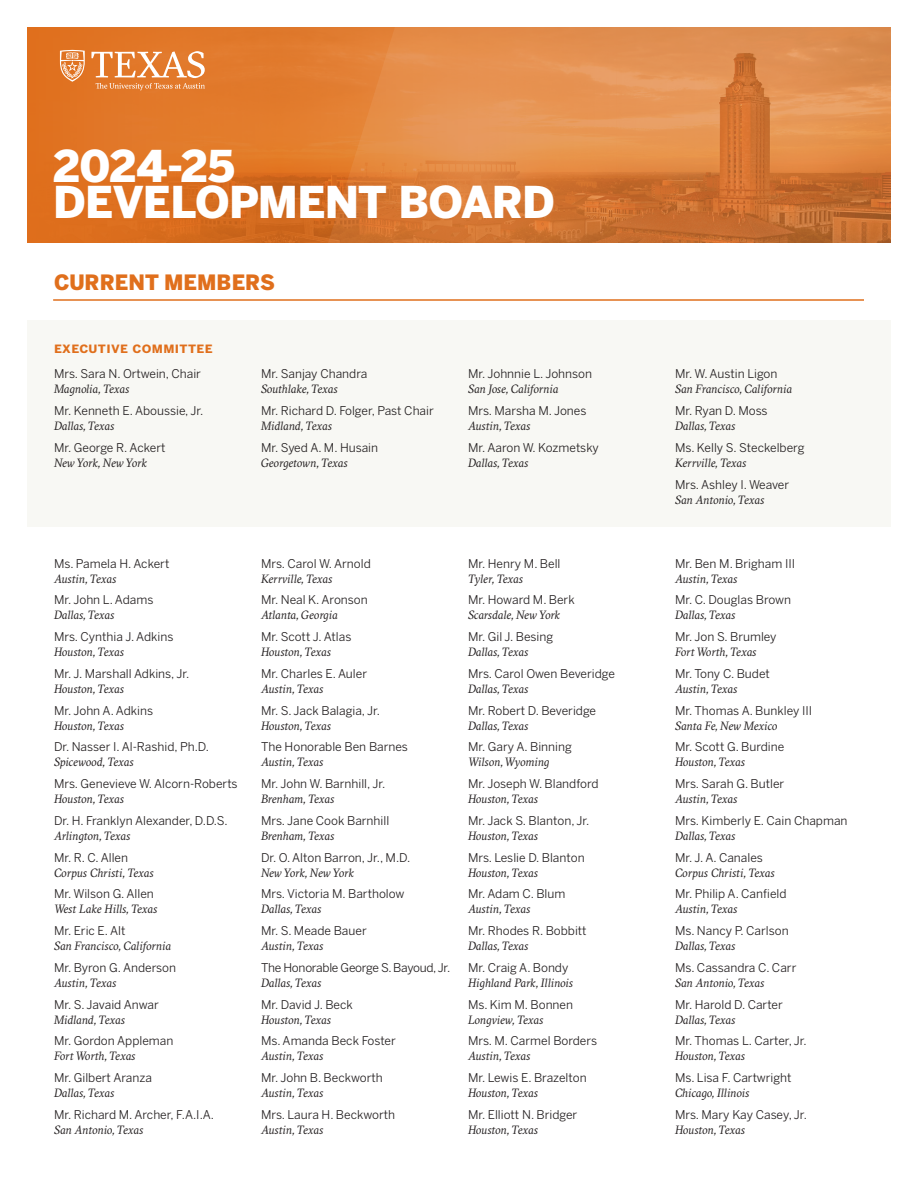
<style>
.page{position:relative;width:918px;height:1188px;background:#fff}
.page>*{position:absolute;margin:0;border:0;box-sizing:border-box;transform-origin:0 0}
.t1{font:900 43.5px "Benton Sans";letter-spacing:-.02em;color:#fff}
.t2{font:900 21px "Benton Sans";color:#e06f1c}
.Name{font:14.25px "Benton Sans Bold SC";letter-spacing:.025em;color:#e06f1c}
.Name-2{font:12px/15px "Benton Sans";color:#231f20}
.Name-3{font:italic 12px/15px "GT Sectra";letter-spacing:-.005em;color:#231f20}
.Name-4{font:12px/15px "Benton Sans";letter-spacing:-.025em;color:#231f20}
.s1{font-family:"GT Sectra";font-style:italic}
.s2{font-family:"Benton Sans";font-style:normal}
</style>
<div class="page">
<div style="left:27px;top:320px;width:864px;height:206px;background:#f8f8f4"></div>
<div style="left:27px;top:27px;width:59px;height:216px;background:#e0701e"></div>
<svg style="left:86px;top:27px;width:805px;height:216px;background:#dc803b"></svg>
<svg style="left:60px;top:50px;width:25px;height:32px"></svg>
<svg style="left:91px;top:51px;width:114px;height:39px;background:#e8985d"></svg>
<hr style="left:53px;top:299px;width:811px;height:2px;background:#e06f1c">
<p class="t1" style="left:53px;top:140px;width:183px">2024-25</p>
<p class="t1" style="left:53px;top:176px;width:503px">DEVELOPMENT BOARD</p>
<p class="t2" style="left:54px;top:269px;width:223px">CURRENT MEMBERS</p>
<p class="Name" style="left:54px;top:340px;width:160px">executive committee</p>
<p class="Name-2" style="left:54px;top:366px;width:149px">Mrs. Sara N. Ortwein, Chair<br><span class="s1">Magnolia, Texas</span></p>
<p class="Name-2" style="left:54px;top:403px;width:151px">Mr. Kenneth E. Aboussie, Jr.<br><span class="s1">Dallas, Texas</span></p>
<p class="Name-2" style="left:54px;top:440px;width:113px">Mr. George R. Ackert<br><span class="s1">New York, New York</span></p>
<p class="Name-2" style="left:261px;top:366px;width:108px">Mr. Sanjay Chandra<br><span class="s1">Southlake, Texas</span></p>
<p class="Name-2" style="left:261px;top:403px;width:174px">Mr. Richard D. Folger, Past Chair<br><span class="s1">Midland, Texas</span></p>
<p class="Name-2" style="left:261px;top:440px;width:119px">Mr. Syed A. M. Husain<br><span class="s1">Georgetown, Texas</span></p>
<p class="Name-2" style="left:468px;top:366px;width:126px">Mr. Johnnie L. Johnson<br><span class="s1">San Jose, California</span></p>
<p class="Name-2" style="left:468px;top:403px;width:120px">Mrs. Marsha M. Jones<br><span class="s1">Austin, Texas</span></p>
<p class="Name-2" style="left:468px;top:440px;width:132px">Mr. Aaron W. Kozmetsky<br><span class="s1">Dallas, Texas</span></p>
<p class="Name-2" style="left:54px;top:556px;width:117px">Ms. Pamela H. Ackert<br><span class="s1">Austin, Texas</span></p>
<p class="Name-2" style="left:54px;top:592px;width:101px">Mr. John L. Adams<br><span class="s1">Dallas, Texas</span></p>
<p class="Name-2" style="left:54px;top:629px;width:121px">Mrs. Cynthia J. Adkins<br><span class="s1">Houston, Texas</span></p>
<p class="Name-2" style="left:54px;top:666px;width:137px">Mr. J. Marshall Adkins, Jr.<br><span class="s1">Houston, Texas</span></p>
<p class="Name-2" style="left:54px;top:703px;width:101px">Mr. John A. Adkins<br><span class="s1">Houston, Texas</span></p>
<p class="Name-2" style="left:54px;top:739px;width:157px">Dr. Nasser I. Al-Rashid, Ph.D.<br><span class="s1">Spicewood, Texas</span></p>
<p class="Name-2" style="left:54px;top:776px;width:185px">Mrs. Genevieve W. Alcorn-Roberts<br><span class="s1">Houston, Texas</span></p>
<p class="Name-2" style="left:54px;top:813px;width:175px">Dr. H. Franklyn Alexander, D.D.S.<br><span class="s1">Arlington, Texas</span></p>
<p class="Name-3" style="left:54px;top:850px;width:101px"><span class="s2">Mr. R. C. Allen<br></span>Corpus Christi, Texas</p>
<p class="Name-3" style="left:54px;top:886px;width:105px"><span class="s2">Mr. Wilson G. Allen<br></span>West Lake Hills, Texas</p>
<p class="Name-3" style="left:54px;top:923px;width:119px"><span class="s2">Mr. Eric E. Alt<br></span>San Francisco, California</p>
<p class="Name-2" style="left:54px;top:960px;width:124px">Mr. Byron G. Anderson<br><span class="s1">Austin, Texas</span></p>
<p class="Name-2" style="left:54px;top:997px;width:106px">Mr. S. Javaid Anwar<br><span class="s1">Midland, Texas</span></p>
<p class="Name-2" style="left:54px;top:1033px;width:121px">Mr. Gordon Appleman<br><span class="s1">Fort Worth, Texas</span></p>
<p class="Name-2" style="left:54px;top:1070px;width:100px">Mr. Gilbert Aranza<br><span class="s1">Dallas, Texas</span></p>
<p class="Name-2" style="left:54px;top:1107px;width:162px">Mr. Richard M. Archer, F.A.I.A.<br><span class="s1">San Antonio, Texas</span></p>
<p class="Name-2" style="left:261px;top:556px;width:111px">Mrs. Carol W. Arnold<br><span class="s1">Kerrville, Texas</span></p>
<p class="Name-2" style="left:261px;top:592px;width:108px">Mr. Neal K. Aronson<br><span class="s1">Atlanta, Georgia</span></p>
<p class="Name-2" style="left:261px;top:629px;width:92px">Mr. Scott J. Atlas<br><span class="s1">Houston, Texas</span></p>
<p class="Name-2" style="left:261px;top:666px;width:108px">Mr. Charles E. Auler<br><span class="s1">Austin, Texas</span></p>
<p class="Name-2" style="left:261px;top:703px;width:121px">Mr. S. Jack Balagia, Jr.<br><span class="s1">Houston, Texas</span></p>
<p class="Name-2" style="left:261px;top:739px;width:148px">The Honorable Ben Barnes<br><span class="s1">Austin, Texas</span></p>
<p class="Name-2" style="left:261px;top:776px;width:126px">Mr. John W. Barnhill, Jr.<br><span class="s1">Brenham, Texas</span></p>
<p class="Name-2" style="left:261px;top:813px;width:130px">Mrs. Jane Cook Barnhill<br><span class="s1">Brenham, Texas</span></p>
<p class="Name-2" style="left:261px;top:850px;width:151px">Dr. O. Alton Barron, Jr., M.D.<br><span class="s1">New York, New York</span></p>
<p class="Name-2" style="left:261px;top:886px;width:145px">Mrs. Victoria M. Bartholow<br><span class="s1">Dallas, Texas</span></p>
<p class="Name-2" style="left:261px;top:923px;width:107px">Mr. S. Meade Bauer<br><span class="s1">Austin, Texas</span></p>
<p class="Name-4" style="left:261px;top:960px;width:191px">The Honorable George S. Bayoud, Jr.<br><span class="s1">Dallas, Texas</span></p>
<p class="Name-2" style="left:261px;top:997px;width:93px">Mr. David J. Beck<br><span class="s1">Houston, Texas</span></p>
<p class="Name-2" style="left:261px;top:1033px;width:136px">Ms. Amanda Beck Foster<br><span class="s1">Austin, Texas</span></p>
<p class="Name-2" style="left:261px;top:1070px;width:123px">Mr. John B. Beckworth<br><span class="s1">Austin, Texas</span></p>
<p class="Name-2" style="left:261px;top:1107px;width:136px">Mrs. Laura H. Beckworth<br><span class="s1">Austin, Texas</span></p>
<p class="Name-2" style="left:468px;top:556px;width:94px">Mr. Henry M. Bell<br><span class="s1">Tyler, Texas</span></p>
<p class="Name-3" style="left:468px;top:592px;width:108px"><span class="s2">Mr. Howard M. Berk<br></span>Scarsdale, New York</p>
<p class="Name-2" style="left:468px;top:629px;width:87px">Mr. Gil J. Besing<br><span class="s1">Dallas, Texas</span></p>
<p class="Name-2" style="left:468px;top:666px;width:148px">Mrs. Carol Owen Beveridge<br><span class="s1">Dallas, Texas</span></p>
<p class="Name-2" style="left:468px;top:703px;width:130px">Mr. Robert D. Beveridge<br><span class="s1">Dallas, Texas</span></p>
<p class="Name-2" style="left:468px;top:739px;width:105px">Mr. Gary A. Binning<br><span class="s1">Wilson, Wyoming</span></p>
<p class="Name-2" style="left:468px;top:776px;width:132px">Mr. Joseph W. Blandford<br><span class="s1">Houston, Texas</span></p>
<p class="Name-2" style="left:468px;top:813px;width:123px">Mr. Jack S. Blanton, Jr.<br><span class="s1">Houston, Texas</span></p>
<p class="Name-2" style="left:468px;top:850px;width:118px">Mrs. Leslie D. Blanton<br><span class="s1">Houston, Texas</span></p>
<p class="Name-2" style="left:468px;top:886px;width:99px">Mr. Adam C. Blum<br><span class="s1">Austin, Texas</span></p>
<p class="Name-2" style="left:468px;top:923px;width:120px">Mr. Rhodes R. Bobbitt<br><span class="s1">Dallas, Texas</span></p>
<p class="Name-3" style="left:468px;top:960px;width:107px"><span class="s2">Mr. Craig A. Bondy<br></span>Highland Park, Illinois</p>
<p class="Name-2" style="left:468px;top:997px;width:107px">Ms. Kim M. Bonnen<br><span class="s1">Longview, Texas</span></p>
<p class="Name-2" style="left:468px;top:1033px;width:131px">Mrs. M. Carmel Borders<br><span class="s1">Austin, Texas</span></p>
<p class="Name-2" style="left:468px;top:1070px;width:120px">Mr. Lewis E. Brazelton<br><span class="s1">Houston, Texas</span></p>
<p class="Name-2" style="left:468px;top:1107px;width:111px">Mr. Elliott N. Bridger<br><span class="s1">Houston, Texas</span></p>
<p class="Name-3" style="left:675px;top:366px;width:119px"><span class="s2">Mr. W. Austin Ligon<br></span>San Francisco, California</p>
<p class="Name-2" style="left:675px;top:403px;width:94px">Mr. Ryan D. Moss<br><span class="s1">Dallas, Texas</span></p>
<p class="Name-2" style="left:675px;top:440px;width:131px">Ms. Kelly S. Steckelberg<br><span class="s1">Kerrville, Texas</span></p>
<p class="Name-2" style="left:675px;top:477px;width:116px">Mrs. Ashley I. Weaver<br><span class="s1">San Antonio, Texas</span></p>
<p class="Name-2" style="left:675px;top:556px;width:122px">Mr. Ben M. Brigham III<br><span class="s1">Austin, Texas</span></p>
<p class="Name-2" style="left:675px;top:592px;width:118px">Mr. C. Douglas Brown<br><span class="s1">Dallas, Texas</span></p>
<p class="Name-2" style="left:675px;top:629px;width:103px">Mr. Jon S. Brumley<br><span class="s1">Fort Worth, Texas</span></p>
<p class="Name-2" style="left:675px;top:666px;width:96px">Mr. Tony C. Budet<br><span class="s1">Austin, Texas</span></p>
<p class="Name-2" style="left:675px;top:703px;width:139px">Mr. Thomas A. Bunkley III<br><span class="s1">Santa Fe, New Mexico</span></p>
<p class="Name-2" style="left:675px;top:739px;width:111px">Mr. Scott G. Burdine<br><span class="s1">Houston, Texas</span></p>
<p class="Name-2" style="left:675px;top:776px;width:111px">Mrs. Sarah G. Butler<br><span class="s1">Austin, Texas</span></p>
<p class="Name-2" style="left:675px;top:813px;width:174px">Mrs. Kimberly E. Cain Chapman<br><span class="s1">Dallas, Texas</span></p>
<p class="Name-3" style="left:675px;top:850px;width:101px"><span class="s2">Mr. J. A. Canales<br></span>Corpus Christi, Texas</p>
<p class="Name-2" style="left:675px;top:886px;width:113px">Mr. Philip A. Canfield<br><span class="s1">Austin, Texas</span></p>
<p class="Name-2" style="left:675px;top:923px;width:115px">Ms. Nancy P. Carlson<br><span class="s1">Dallas, Texas</span></p>
<p class="Name-2" style="left:675px;top:960px;width:123px">Ms. Cassandra C. Carr<br><span class="s1">San Antonio, Texas</span></p>
<p class="Name-2" style="left:675px;top:997px;width:109px">Mr. Harold D. Carter<br><span class="s1">Dallas, Texas</span></p>
<p class="Name-2" style="left:675px;top:1033px;width:133px">Mr. Thomas L. Carter, Jr.<br><span class="s1">Houston, Texas</span></p>
<p class="Name-2" style="left:675px;top:1070px;width:118px">Ms. Lisa F. Cartwright<br><span class="s1">Chicago, Illinois</span></p>
<p class="Name-2" style="left:675px;top:1107px;width:133px">Mrs. Mary Kay Casey, Jr.<br><span class="s1">Houston, Texas</span></p>
</div>
